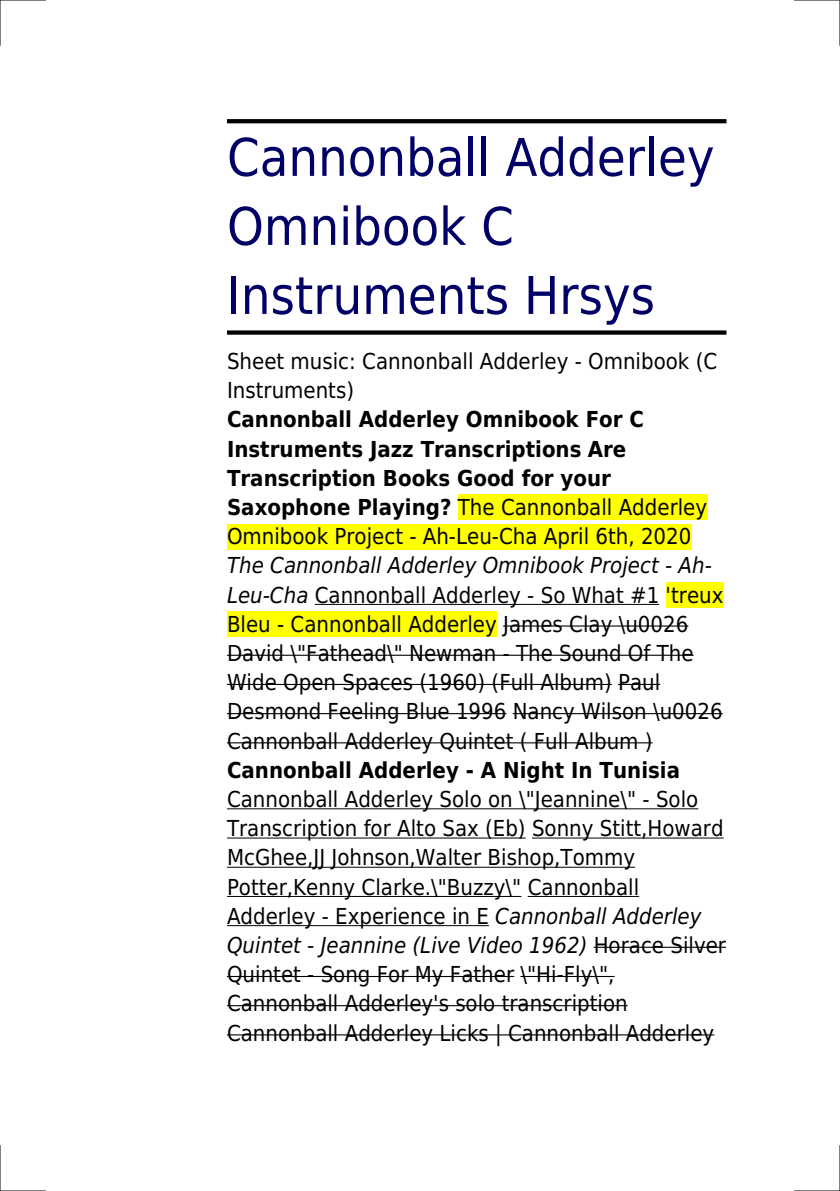
<style>
.page{position:relative;width:840px;height:1191px;background:#fff}
.page>*{position:absolute;margin:0;border:0;box-sizing:border-box;transform-origin:0 0}
.t1{font:52px/69px "DejaVu Sans Condensed";color:#006}
.t2{font:22px/29.2px "DejaVu Sans Condensed";color:#000}
.t3{font:700 22px/29.2px "DejaVu Sans Condensed";color:#000}
.s1{font-weight:400}
.s2{font-style:italic}
</style>
<div class="page">
<svg style="left:227px;top:119px;width:499px;height:4px;background:#060606"></svg>
<div style="left:227px;top:330px;width:499px;height:5px;background:#000"></div>
<div style="left:457px;top:494px;width:249px;height:26px;background:#ff0"></div>
<div style="left:227px;top:524px;width:464px;height:25px;background:#ff0"></div>
<hr style="left:314px;top:604px;width:345px;height:1px;background:#000">
<div style="left:665px;top:582px;width:58px;height:26px;background:#ff0"></div>
<div style="left:227px;top:611px;width:269px;height:26px;background:#ff0"></div>
<hr style="left:503px;top:625px;width:185px;height:1px;background:#000">
<hr style="left:227px;top:654px;width:466px;height:2px;background:#000">
<hr style="left:227px;top:684px;width:384px;height:1px;background:#000">
<hr style="left:617px;top:684px;width:43px;height:1px;background:#000">
<hr style="left:227px;top:713px;width:279px;height:1px;background:#000">
<hr style="left:512px;top:713px;width:210px;height:1px;background:#000">
<hr style="left:227px;top:742px;width:425px;height:1px;background:#000">
<hr style="left:227px;top:808px;width:471px;height:1px;background:#000">
<hr style="left:227px;top:837px;width:298px;height:1px;background:#000">
<hr style="left:531px;top:837px;width:192px;height:1px;background:#000">
<hr style="left:227px;top:866px;width:407px;height:1px;background:#000">
<hr style="left:227px;top:896px;width:294px;height:1px;background:#000">
<hr style="left:527px;top:896px;width:111px;height:1px;background:#000">
<hr style="left:227px;top:925px;width:261px;height:1px;background:#000">
<hr style="left:593px;top:946px;width:132px;height:1px;background:#000">
<hr style="left:227px;top:976px;width:287px;height:1px;background:#000">
<hr style="left:520px;top:976px;width:94px;height:1px;background:#000">
<hr style="left:227px;top:1005px;width:400px;height:1px;background:#000">
<hr style="left:227px;top:1034px;width:487px;height:1px;background:#000">
<hr style="left:0;top:0;width:45px;height:1px;background:#000">
<hr style="left:794px;top:0;width:45px;height:1px;background:#000">
<hr style="left:0;top:1190px;width:45px;height:1px;background:#000">
<hr style="left:794px;top:1190px;width:45px;height:1px;background:#000">
<hr style="left:0;top:0;width:1px;height:45px;background:#000">
<hr style="left:0;top:1145px;width:1px;height:46px;background:#000">
<hr style="left:839px;top:0;width:1px;height:45px;background:#000">
<hr style="left:839px;top:1145px;width:1px;height:46px;background:#000">
<h1 class="t1" style="left:227px;top:123px;width:488px">Cannonball Adderley<br>Omnibook C<br>Instruments Hrsys</h1>
<p class="t2" style="left:227px;top:347px;width:491px">Sheet music: Cannonball Adderley - Omnibook (C<br>Instruments)</p>
<p class="t3" style="left:227px;top:405px;width:481px">Cannonball Adderley Omnibook For C Instruments Jazz Transcriptions Are Transcription Books Good for your Saxophone Playing? <span class="s1">The Cannonball Adderley Omnibook Project - Ah-Leu-Cha April 6th, 2020</span></p>
<p class="t2" style="left:227px;top:551px;width:497px"><span class="s2">The Cannonball Adderley Omnibook Project - Ah-Leu-Cha</span> Cannonball Adderley - So What #1 'treux Bleu - Cannonball Adderley James Clay \u0026<br>David \"Fathead\" Newman - The Sound Of The Wide Open Spaces (1960) (Full Album) Paul Desmond Feeling Blue 1996 Nancy Wilson \u0026<br>Cannonball Adderley Quintet ( Full Album )</p>
<p class="t3" style="left:227px;top:755px;width:454px">Cannonball Adderley - A Night In Tunisia</p>
<p class="t2" style="left:227px;top:784px;width:500px">Cannonball Adderley Solo on \"Jeannine\" - Solo Transcription for Alto Sax (Eb) Sonny Stitt,Howard McGhee,JJ Johnson,Walter Bishop,Tommy Potter,Kenny Clarke.\"Buzzy\" Cannonball Adderley - Experience in E <span class="s2">Cannonball Adderley Quintet - Jeannine (Live Video 1962)</span> Horace Silver Quintet - Song For My Father \"Hi-Fly\", Cannonball Adderley's solo transcription Cannonball Adderley Licks | Cannonball Adderley</p>
</div>
